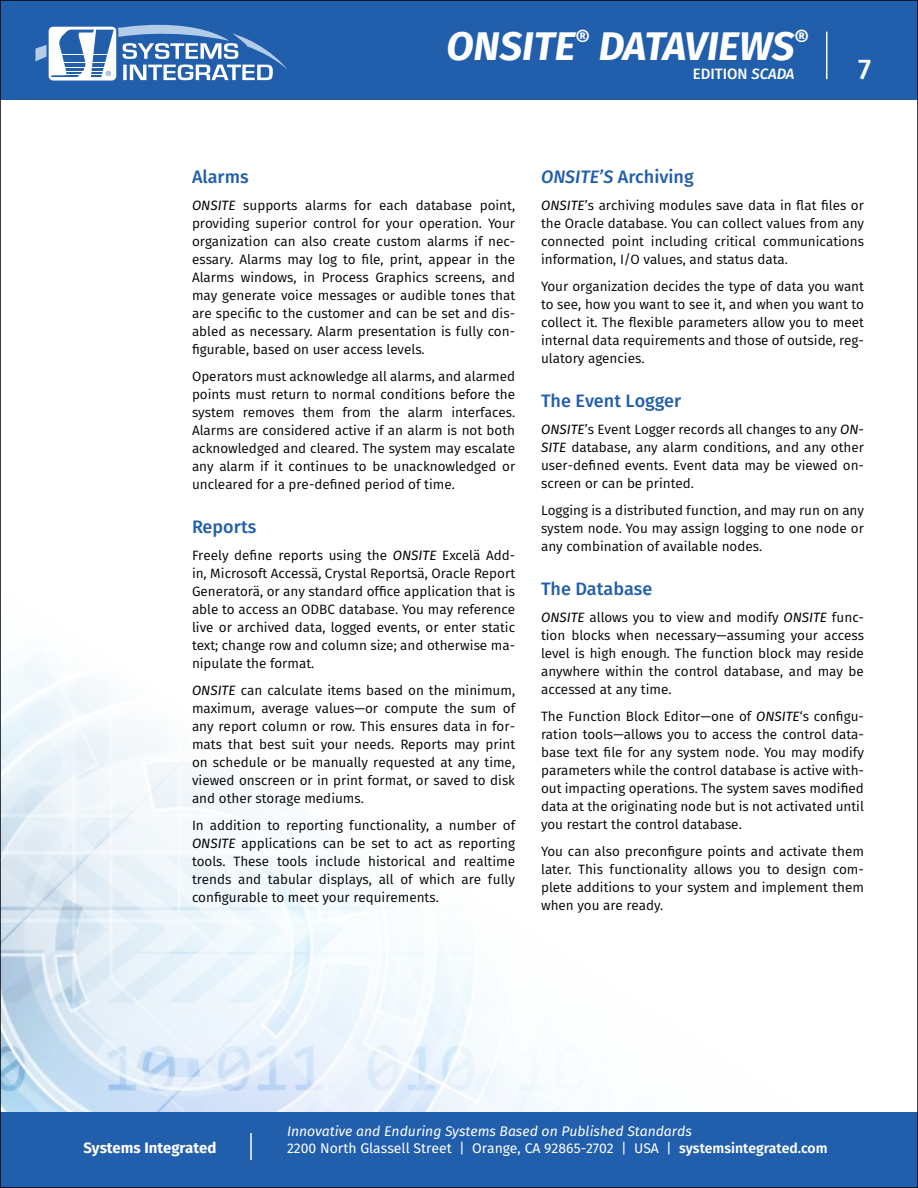
<style>
.page{position:relative;width:918px;height:1188px;background:#fff}
.page>*{position:absolute;margin:0;border:0;box-sizing:border-box;transform-origin:0 0}
.t1{font:italic 700 39.9px "Fira Sans";color:#fff}
.t2{font:500 28.5px "Fira Sans";color:#fff}
.t3{font:500 18px "Fira Sans";color:#215eac}
.t4{font:700 15px "Fira Sans";color:#fff}
.t5{font:500 15px "Fira Sans";color:#fff}
.t6{font:13.95px "Fira Sans";color:#fff}
.t7{font:italic 13.95px "Fira Sans";color:#fff}
.t8{font:13.5px/18px "Fira Sans";color:#000;text-align:justify}
.t9{font:300 6.9px "Helvetica";color:#215eac}
.s1{font-style:italic}
.s2{font-weight:600}
</style>
<div class="page">
<div style="left:0;top:0;width:918px;height:100px;background:#215eac"></div>
<img style="left:3px;top:655px;width:912px;height:458px">
<div style="left:0;top:1113px;width:918px;height:75px;background:#215eac"></div>
<hr style="left:826px;top:32px;width:1px;height:47px;background:#fff">
<div style="left:47px;top:25px;width:71px;height:58px;border:2px solid #215eac;border-radius:5px"></div>
<svg style="left:35px;top:24px;width:252px;height:56px"></svg>
<hr style="left:250px;top:1133px;width:2px;height:27px;background:#fff">
<h1 class="t1" style="left:446px;top:18px;width:364px">ONSITE<sup>®</sup> DATAVIEWS<sup>®</sup></h1>
<p class="t9" style="left:106px;top:68px;width:7px">®</p>
<p class="t5" style="left:693px;top:63px;width:103px">EDITION <span class="s1">SCADA</span></p>
<h2 class="t2" style="left:858px;top:49px;width:15px">7</h2>
<h3 class="t3" style="left:192px;top:164px;width:58px">Alarms</h3>
<p class="t8" style="left:192px;top:196px;width:325px"><span class="s1">ONSITE</span> supports alarms for each database point, providing superior control for your operation. Your organization can also create custom alarms if nec&shy;essary. Alarms may log to file, print, appear in the Alarms windows, in Process Graphics screens, and may generate voice messages or audible tones that are specific to the customer and can be set and dis&shy;abled as necessary. Alarm presentation is fully con&shy;figurable, based on user access levels.</p>
<p class="t8" style="left:192px;top:367px;width:325px">Operators must acknowledge all alarms, and alarmed points must return to normal conditions before the system removes them from the alarm interfaces.<br>Alarms are considered active if an alarm is not both acknowledged and cleared. The system may escalate any alarm if it continues to be unacknowledged or uncleared for a pre-defined period of time.</p>
<h3 class="t3" style="left:192px;top:514px;width:66px">Reports</h3>
<p class="t8" style="left:192px;top:546px;width:325px">Freely define reports using the <span class="s1">ONSITE</span> Excelä Add&shy;in, Microsoft Accessä, Crystal Reportsä, Oracle Report Generatorä, or any standard office application that is able to access an ODBC database. You may reference live or archived data, logged events, or enter static text; change row and column size; and otherwise ma&shy;nipulate the format.</p>
<p class="t8" style="left:192px;top:681px;width:325px"><span class="s1">ONSITE</span> can calculate items based on the minimum, maximum, average values—or compute the sum of any report column or row. This ensures data in for&shy;mats that best suit your needs. Reports may print on schedule or be manually requested at any time, viewed onscreen or in print format, or saved to disk and other storage mediums.</p>
<p class="t8" style="left:192px;top:816px;width:325px">In addition to reporting functionality, a number of <span class="s1">ONSITE</span> applications can be set to act as reporting tools. These tools include historical and realtime trends and tabular displays, all of which are fully configurable to meet your requirements.</p>
<h3 class="t3" style="left:541px;top:164px;width:154px"><span class="s1">ONSITE’S</span> Archiving</h3>
<p class="t8" style="left:541px;top:196px;width:324px"><span class="s1">ONSITE</span>’s archiving modules save data in flat files or the Oracle database. You can collect values from any connected point including critical communications information, I/O values, and status data.</p>
<p class="t8" style="left:541px;top:277px;width:324px">Your organization decides the type of data you want to see, how you want to see it, and when you want to collect it. The flexible parameters allow you to meet internal data requirements and those of outside, reg&shy;ulatory agencies.</p>
<h3 class="t3" style="left:541px;top:388px;width:142px">The Event Logger</h3>
<p class="t8" style="left:541px;top:420px;width:324px"><span class="s1">ONSITE</span>’s Event Logger records all changes to any <span class="s1">ON-SITE</span> database, any alarm conditions, and any other user-defined events. Event data may be viewed on&shy;screen or can be printed.</p>
<p class="t8" style="left:541px;top:501px;width:324px">Logging is a distributed function, and may run on any system node. You may assign logging to one node or any combination of available nodes.</p>
<h3 class="t3" style="left:541px;top:576px;width:113px">The Database</h3>
<p class="t8" style="left:541px;top:608px;width:324px"><span class="s1">ONSITE</span> allows you to view and modify <span class="s1">ONSITE</span> func&shy;tion blocks when necessary—assuming your access level is high enough. The function block may reside anywhere within the control database, and may be accessed at any time.</p>
<p class="t8" style="left:541px;top:707px;width:324px">The Function Block Editor—one of <span class="s1">ONSITE</span>‘s configu&shy;ration tools—allows you to access the control data&shy;base text file for any system node. You may modify parameters while the control database is active with&shy;out impacting operations. The system saves modified data at the originating node but is not activated until you restart the control database.</p>
<p class="t8" style="left:541px;top:842px;width:324px">You can also preconfigure points and activate them later. This functionality allows you to design com&shy;plete additions to your system and implement them when you are ready.</p>
<p class="t7" style="left:287px;top:1122px;width:406px">Innovative and Enduring Systems Based on Published Standards</p>
<p class="t4" style="left:84px;top:1137px;width:134px">Systems Integrated</p>
<p class="t6" style="left:287px;top:1138px;width:542px">2200 North Glassell Street | Orange, CA 92865-2702 | USA | <span class="s2">systemsintegrated.com</span></p>
</div>
